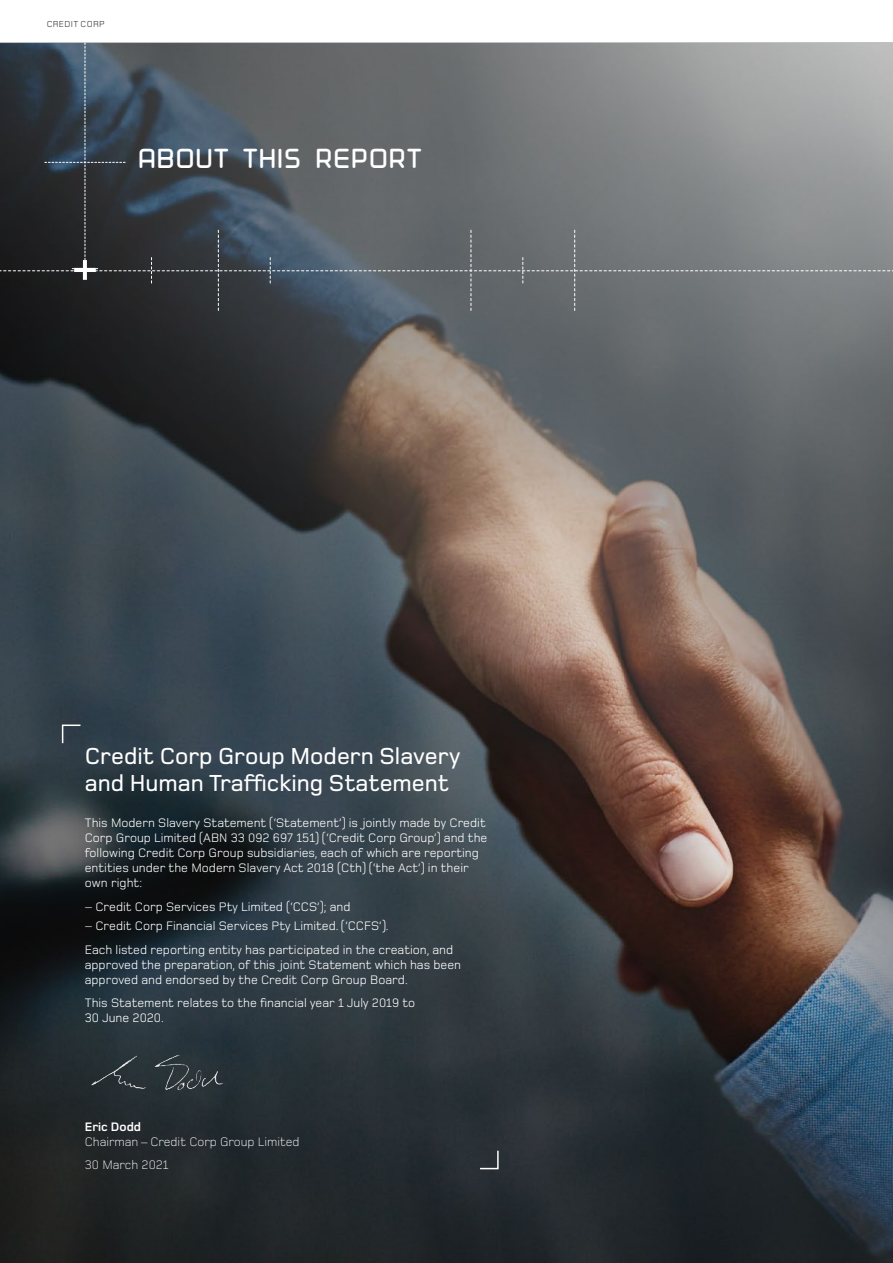
<style>
.page{position:relative;width:893px;height:1263px;background:#fff}
.page>*{position:absolute;margin:0;border:0;box-sizing:border-box;transform-origin:0 0}
.t1{font:28.5px "Prima";color:#fff}
.t2{font:500 24px/27px "Foundry Monoline OT3";color:#fff}
.t3{font:12.75px/15px "Foundry Monoline OT3";color:#fff}
.t4{font:300 12.75px/23.5px "Foundry Monoline OT3";color:#fff}
.t5{font:700 12.75px "Foundry Monoline OT3";color:#fff}
.t6{font:9px "Foundry Monoline OT3";letter-spacing:.03em;color:#2e2e2f}
.s1{font-weight:300;font-size:13.5px}
</style>
<div class="page">
<img style="left:0;top:310px;width:893px;height:953px">
<svg style="left:61px;top:724px;width:21px;height:21px"></svg>
<svg style="left:478px;top:1149px;width:21px;height:21px"></svg>
<img style="left:85px;top:1055px;width:145px;height:35px">
<hr style="left:0;top:42px;width:893px;height:1px;background:#c0c2c4">
<svg style="left:0;top:43px;width:893px;height:267px;background:#666a6f"></svg>
<p class="t6" style="left:47px;top:18px;width:59px">CREDIT CORP</p>
<h1 class="t1" style="left:139px;top:140px;width:286px">ABOUT THIS REPORT</h1>
<h2 class="t2" style="left:85px;top:741px;width:377px">Credit Corp Group Modern Slavery and Human Trafficking Statement</h2>
<p class="t3" style="left:85px;top:815px;width:404px">This Modern Slavery Statement (‘Statement’) is jointly made by Credit Corp Group Limited (ABN 33 092 697 151) (‘Credit Corp Group’) and the following Credit Corp Group subsidiaries, each of which are reporting entities under the Modern Slavery Act 2018 (Cth) (‘the Act’) in their own right:</p>
<p class="t3" style="left:85px;top:898px;width:267px"><span class="s1">–</span> Credit Corp Services Pty Limited (‘CCS’); and</p>
<p class="t3" style="left:85px;top:913px;width:370px;line-height:23.5px"><span class="s1">–</span> Credit Corp Financial Services Pty Limited. (‘CCFS’).<br>Each listed reporting entity has participated in the creation, and</p>
<p class="t3" style="left:85px;top:956px;width:378px">approved the preparation, of this joint Statement which has been approved and endorsed by the Credit Corp Group Board.</p>
<p class="t3" style="left:85px;top:995px;width:332px">This Statement relates to the financial year 1 July 2019 to<br>30 June 2020.</p>
<p class="t5" style="left:85px;top:1118px;width:58px">Eric Dodd</p>
<p class="t4" style="left:85px;top:1129px;width:216px">Chairman – Credit Corp Group Limited<br>30 March 2021</p>
</div>
